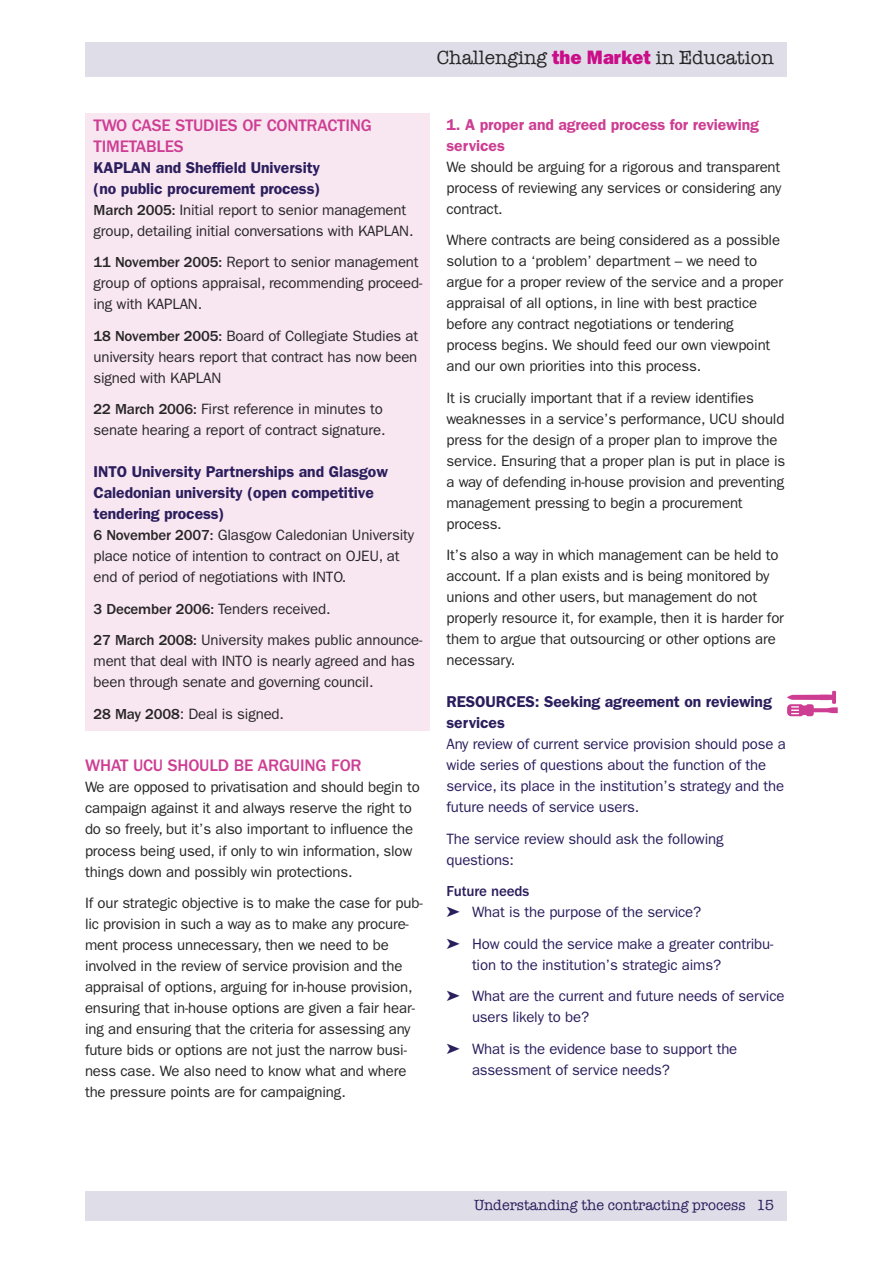
<style>
.page{position:relative;width:893px;height:1263px;background:#fff}
.page>*{position:absolute;margin:0;border:0;box-sizing:border-box;transform-origin:0 0}
.t1{font:68.7px "Ginger Icons";color:#cd3e93}
.t2{font:19.5px "American Typewriter";color:#272627}
.t3{font:500 17.25px/21px "Franklin Gothic";letter-spacing:-.01em;color:#cd3e93}
.t4{font:600 15.75px/21px "Franklin Gothic";letter-spacing:-.005em;color:#2b1e5d}
.t5{font:600 15.75px/21px "Franklin Gothic";letter-spacing:-.005em;color:#cd3e93}
.t6{font:15px/21px "Franklin Gothic";letter-spacing:-.01em;color:#272627}
.t7{font:15px/21px "Franklin Gothic";letter-spacing:-.01em;color:#2b1e5d}
.t8{font:15px "American Typewriter";color:#2b1e5d}
.t9{font:500 15px "Franklin Gothic";letter-spacing:-.01em;color:#2b1e5d}
.s1{font-family:"Franklin Gothic";font-weight:800;color:#ca0d89}
.s2{font-weight:500}
</style>
<div class="page">
<div style="left:85px;top:113px;width:345px;height:618px;background:#f8e6f1"></div>
<div style="left:85px;top:43px;width:702px;height:34px;background:#dfdde7"></div>
<div style="left:85px;top:1191px;width:702px;height:29px;background:#dfdde7"></div>
<h2 class="t2" style="left:437px;top:46px;width:339px">Challenging <span class="s1">the Market</span> in Education</h2>
<p class="t3" style="left:94px;top:116px;width:280px">TWO CASE STUDIES OF CONTRACTING<br>TIMETABLES</p>
<p class="t4" style="left:94px;top:158px;width:228px">KAPLAN and Sheffield University (no public procurement process)</p>
<p class="t6" style="left:94px;top:201px;width:321px"><span class="s2">March 2005:</span> Initial report to senior management group, detailing initial conversations with KAPLAN.</p>
<p class="t6" style="left:94px;top:253px;width:330px"><span class="s2">11 November 2005:</span> Report to senior management group of options appraisal, recommending proceed&shy;ing with KAPLAN.</p>
<p class="t6" style="left:94px;top:327px;width:326px;text-align:justify"><span class="s2">18 November 2005:</span> Board of Collegiate Studies at university hears report that contract has now been signed with KAPLAN</p>
<p class="t6" style="left:94px;top:400px;width:293px"><span class="s2">22 March 2006:</span> First reference in minutes to senate hearing a report of contract signature.</p>
<p class="t4" style="left:94px;top:463px;width:296px">INTO University Partnerships and Glasgow<br>Caledonian university (open competitive tendering process)</p>
<p class="t6" style="left:94px;top:526px;width:322px"><span class="s2">6 November 2007:</span> Glasgow Caledonian University place notice of intention to contract on OJEU, at end of period of negotiations with INTO.</p>
<p class="t6" style="left:94px;top:594px;width:330px;line-height:31.5px"><span class="s2">3 December 2006:</span> Tenders received.<br><span class="s2">27 March 2008:</span> University makes public announce-</p>
<p class="t6" style="left:94px;top:652px;width:323px">ment that deal with INTO is nearly agreed and has been through senate and governing council.</p>
<p class="t6" style="left:94px;top:705px;width:192px"><span class="s2">28 May 2008</span>: Deal is signed.</p>
<p class="t3" style="left:85px;top:756px;width:278px">WHAT UCU SHOULD BE ARGUING FOR</p>
<p class="t6" style="left:85px;top:778px;width:336px">We are opposed to privatisation and should begin to campaign against it and always reserve the right to do so freely, but it’s also important to influence the process being used, if only to win information, slow things down and possibly win protections.</p>
<p class="t6" style="left:85px;top:894px;width:339px">If our strategic objective is to make the case for pub&shy;lic provision in such a way as to make any procure&shy;ment process unnecessary, then we need to be involved in the review of service provision and the appraisal of options, arguing for in-house provision, ensuring that in-house options are given a fair hear&shy;ing and ensuring that the criteria for assessing any future bids or options are not just the narrow busi&shy;ness case. We also need to know what and where the pressure points are for campaigning.</p>
<p class="t5" style="left:446px;top:115px;width:314px">1. A proper and agreed process for reviewing services</p>
<p class="t6" style="left:446px;top:158px;width:336px;text-align:justify">We should be arguing for a rigorous and transparent process of reviewing any services or considering any contract.</p>
<p class="t6" style="left:446px;top:231px;width:338px">Where contracts are being considered as a possible solution to a ‘problem’ department – we need to argue for a proper review of the service and a proper appraisal of all options, in line with best practice before any contract negotiations or tendering process begins. We should feed our own viewpoint and our own priorities into this process.</p>
<p class="t6" style="left:446px;top:389px;width:340px">It is crucially important that if a review identifies weaknesses in a service’s performance, UCU should press for the design of a proper plan to improve the service. Ensuring that a proper plan is put in place is a way of defending in-house provision and preventing management pressing to begin a procurement process.</p>
<p class="t6" style="left:446px;top:546px;width:339px">It’s also a way in which management can be held to account. If a plan exists and is being monitored by unions and other users, but management do not properly resource it, for example, then it is harder for them to argue that outsourcing or other options are necessary.</p>
<p class="t4" style="left:446px;top:693px;width:327px">RESOURCES: Seeking agreement on reviewing services</p>
<p class="t7" style="left:446px;top:735px;width:341px">Any review of current service provision should pose a wide series of questions about the function of the service, its place in the institution’s strategy and the future needs of service users.</p>
<p class="t7" style="left:446px;top:830px;width:279px">The service review should ask the following questions:</p>
<p class="t9" style="left:446px;top:886px;width:84px">Future needs</p>
<p class="t7" style="left:472px;top:898px;width:303px;line-height:31.5px">What is the purpose of the service?<br>How could the service make a greater contribu-</p>
<p class="t7" style="left:472px;top:950px;width:314px;line-height:31.5px">tion to the institution’s strategic aims?<br>What are the current and future needs of service</p>
<p class="t7" style="left:472px;top:1003px;width:267px;line-height:31.5px">users likely to be?<br>What is the evidence base to support the</p>
<p class="t7" style="left:472px;top:1061px;width:199px">assessment of service needs?</p>
<h1 class="t1" style="left:844px;top:688px;width:20px;rotate:90deg">●</h1>
<p class="t8" style="left:474px;top:1196px;width:301px">Understanding the contracting process 15</p>
</div>
